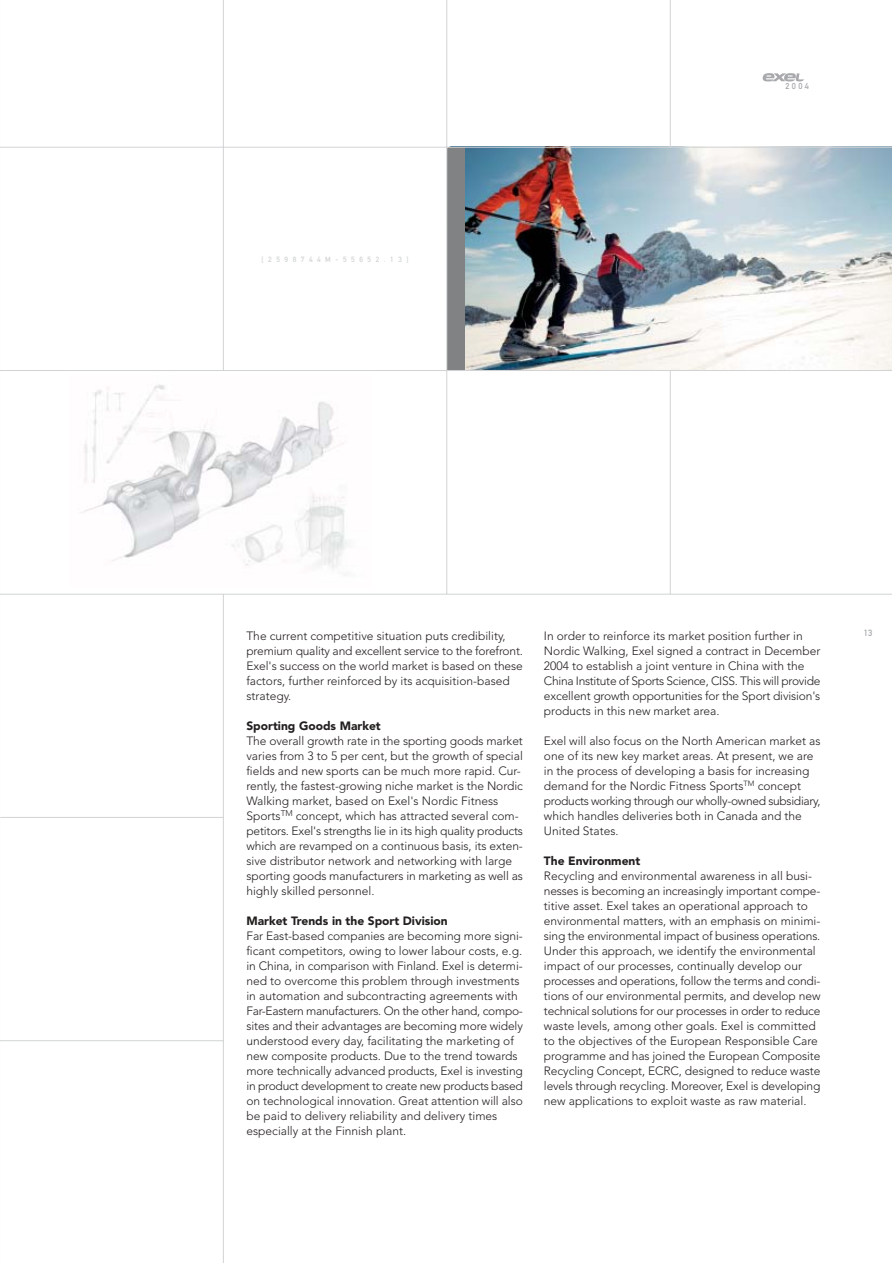
<style>
.page{position:relative;width:892px;height:1263px;background:#fff}
.page>*{position:absolute;margin:0;border:0;box-sizing:border-box;transform-origin:0 0}
.t1{font:300 12px/15px "Avenir";color:#231f1f}
.t2{font:900 12px "Avenir";color:#231f1f}
.t3{font:9px "DIN Mittelschrift Alternate";color:#a7a9ac}
.t4{font:8.55px "DIN Mittelschrift Alternate";color:#a7a9ac}
.t5{font:7.5px "DIN Mittelschrift Alternate";letter-spacing:.605em;color:#d1d3d5}
</style>
<div class="page">
<img style="left:81px;top:384px;width:266px;height:191px">
<img style="left:465px;top:148px;width:427px;height:222px">
<div style="left:447px;top:147px;width:18px;height:223px;background:#808284"></div>
<hr style="left:0;top:147px;width:892px;height:1px;background:#d1d3d5">
<hr style="left:0;top:370px;width:223px;height:1px;background:#d1d3d5">
<hr style="left:223px;top:594px;width:1px;height:668px;background:#d1d3d5">
<hr style="left:670px;top:0;width:1px;height:147px;background:#d1d3d5">
<hr style="left:0;top:817px;width:223px;height:1px;background:#d1d3d5">
<hr style="left:0;top:1040px;width:224px;height:1px;background:#d1d3d5">
<hr style="left:0;top:0;width:1px;height:1262px;background:#d1d3d5">
<hr style="left:0;top:593px;width:892px;height:1px;background:#d1d3d5">
<hr style="left:223px;top:370px;width:669px;height:1px;background:#d1d3d5">
<hr style="left:446px;top:0;width:1px;height:594px;background:#d1d3d5">
<hr style="left:670px;top:370px;width:1px;height:224px;background:#d1d3d5">
<hr style="left:223px;top:0;width:1px;height:370px;background:#d1d3d5">
<svg style="left:762px;top:73px;width:42px;height:9px"></svg>
<p class="t5" style="left:262px;top:256px;width:148px">[2598744M-55652.13]</p>
<p class="t4" style="left:785px;top:83px;width:25px">2004</p>
<p class="t1" style="left:246px;top:629px;width:278px">The current competitive situation puts credibility, premium quality and excellent service to the forefront.<br>Exel's success on the world market is based on these factors, further reinforced by its acquisition-based strategy.</p>
<p class="t2" style="left:246px;top:720px;width:136px">Sporting Goods Market</p>
<p class="t1" style="left:246px;top:734px;width:278px">The overall growth rate in the sporting goods market varies from 3 to 5 per cent, but the growth of special fields and new sports can be much more rapid. Cur&shy;rently, the fastest-growing niche market is the Nordic Walking market, based on Exel's Nordic Fitness Sports<sup>TM</sup> concept, which has attracted several com&shy;petitors. Exel's strengths lie in its high quality products which are revamped on a continuous basis, its exten&shy;sive distributor network and networking with large sporting goods manufacturers in marketing as well as highly skilled personnel.</p>
<p class="t2" style="left:246px;top:915px;width:203px">Market Trends in the Sport Division</p>
<p class="t1" style="left:246px;top:929px;width:278px">Far East-based companies are becoming more signi&shy;ficant competitors, owing to lower labour costs, e.g. in China, in comparison with Finland. Exel is determi&shy;ned to overcome this problem through investments in automation and subcontracting agreements with Far-Eastern manufacturers. On the other hand, compo&shy;sites and their advantages are becoming more widely understood every day, facilitating the marketing of new composite products. Due to the trend towards more technically advanced products, Exel is investing in product development to create new products based on technological innovation. Great attention will also be paid to delivery reliability and delivery times especially at the Finnish plant.</p>
<p class="t1" style="left:544px;top:629px;width:278px">In order to reinforce its market position further in Nordic Walking, Exel signed a contract in December 2004 to establish a joint venture in China with the China Institute of Sports Science, CISS. This will provide excellent growth opportunities for the Sport division's products in this new market area.</p>
<p class="t1" style="left:544px;top:734px;width:278px">Exel will also focus on the North American market as one of its new key market areas. At present, we are in the process of developing a basis for increasing demand for the Nordic Fitness Sports<sup>TM</sup> concept products working through our wholly-owned subsidiary, which handles deliveries both in Canada and the United States.</p>
<p class="t2" style="left:544px;top:855px;width:98px">The Environment</p>
<p class="t1" style="left:544px;top:869px;width:278px">Recycling and environmental awareness in all busi&shy;nesses is becoming an increasingly important compe&shy;titive asset. Exel takes an operational approach to environmental matters, with an emphasis on minimi&shy;sing the environmental impact of business operations.<br>Under this approach, we identify the environmental impact of our processes, continually develop our processes and operations, follow the terms and condi&shy;tions of our environmental permits, and develop new technical solutions for our processes in order to reduce waste levels, among other goals. Exel is committed to the objectives of the European Responsible Care programme and has joined the European Composite Recycling Concept, ECRC, designed to reduce waste levels through recycling. Moreover, Exel is developing new applications to exploit waste as raw material.</p>
<p class="t3" style="left:864px;top:629px;width:10px">13</p>
</div>
